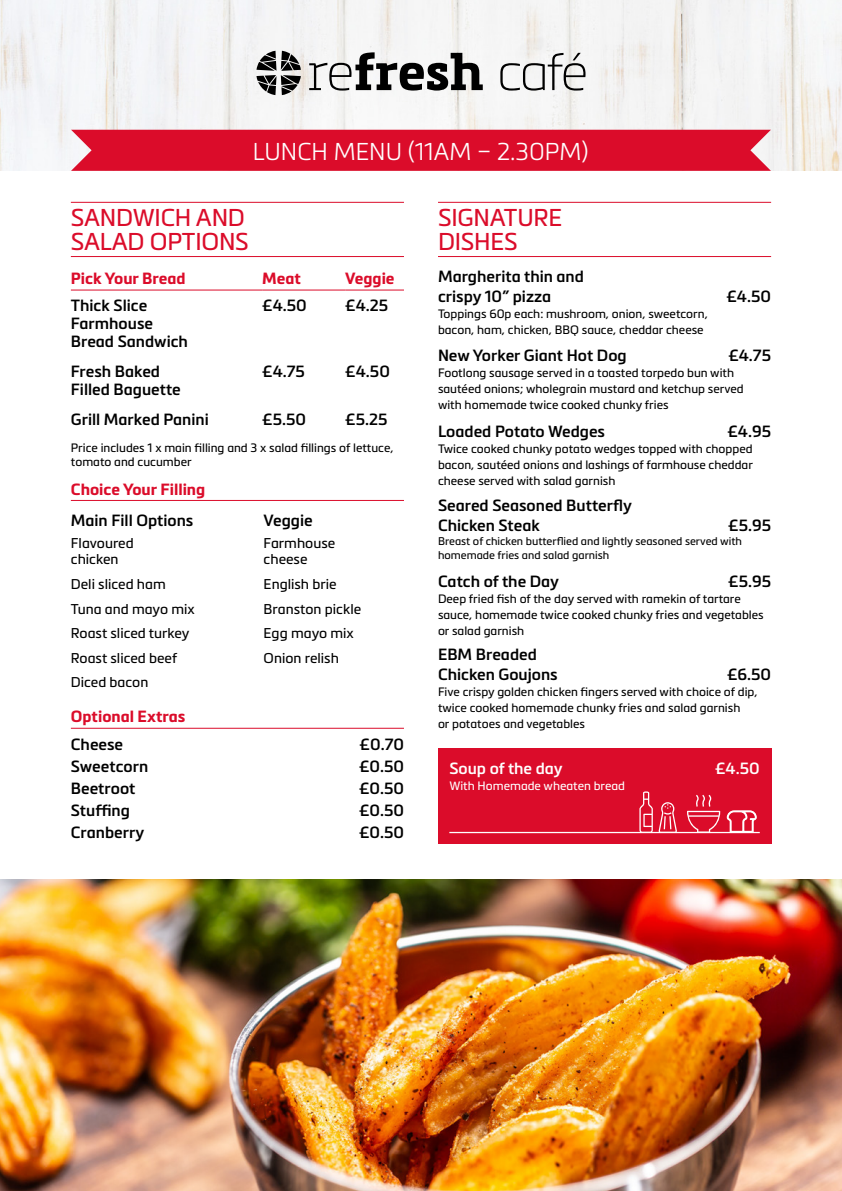
<style>
.page{position:relative;width:842px;height:1191px;background:#fff}
.page>*{position:absolute;margin:0;border:0;box-sizing:border-box;transform-origin:0 0}
.t1{font:24px/24px "Metronic Pro";letter-spacing:-.01em;color:#db0c2a}
.t2{font:300 24px "Metronic Pro";color:#fff}
.t3{font:600 16px/18px "Metronic Pro";color:#000}
.t4{font:700 16px "Metronic Pro";color:#db0c2a}
.t5{font:600 16px "Metronic Pro";color:#fff}
.t6{font:14px/16px "Metronic Pro";color:#000}
.t7{font:12px/16px "Metronic Pro";color:#000}
.t8{font:12px "Metronic Pro";color:#fff}
.t9{font:11px/14px "Metronic Pro";color:#000}
</style>
<div class="page">
<img style="left:0;top:0;width:842px;height:171px">
<svg style="left:500px;top:53px;width:85px;height:38px"></svg>
<svg style="left:256px;top:51px;width:45px;height:44px"></svg>
<svg style="left:309px;top:52px;width:174px;height:39px"></svg>
<svg style="left:71px;top:130px;width:700px;height:41px;background:#dc1633"></svg>
<div style="left:243px;top:137px;width:355px;height:24px;background:#db0c2a"></div>
<hr style="left:71px;top:202px;width:333px;height:1px;background:#db0c2a">
<hr style="left:71px;top:256px;width:333px;height:1px;background:#db0c2a">
<hr style="left:71px;top:500px;width:333px;height:1px;background:#db0c2a">
<hr style="left:71px;top:728px;width:333px;height:1px;background:#db0c2a">
<hr style="left:71px;top:290px;width:191px;height:1px;background:#db0c2a">
<hr style="left:262px;top:290px;width:83px;height:1px;background:#db0c2a">
<hr style="left:345px;top:290px;width:59px;height:1px;background:#db0c2a">
<hr style="left:438px;top:202px;width:333px;height:1px;background:#db0c2a">
<hr style="left:438px;top:256px;width:333px;height:1px;background:#db0c2a">
<div style="left:438px;top:748px;width:333px;height:96px;background:#db0c2a"></div>
<img style="left:0;top:879px;width:842px;height:312px">
<svg style="left:639px;top:791px;width:38px;height:41px"></svg>
<hr style="left:449px;top:832px;width:311px;height:1px;background:#fff">
<svg style="left:727px;top:810px;width:29px;height:22px"></svg>
<svg style="left:687px;top:794px;width:33px;height:38px"></svg>
<h1 class="t2" style="left:253px;top:135px;width:337px">LUNCH MENU (11AM – 2.30PM)</h1>
<h1 class="t1" style="left:71px;top:205px;width:180px">SANDWICH AND<br>SALAD OPTIONS</h1>
<h2 class="t4" style="left:71px;top:268px;width:116px">Pick Your Bread</h2>
<h2 class="t4" style="left:262px;top:268px;width:40px">Meat</h2>
<h2 class="t4" style="left:345px;top:268px;width:51px">Veggie</h2>
<h2 class="t3" style="left:71px;top:296px;width:119px">Thick Slice<br>Farmhouse<br>Bread Sandwich</h2>
<h2 class="t3" style="left:262px;top:296px;width:46px">£4.50</h2>
<h2 class="t3" style="left:345px;top:296px;width:45px">£4.25</h2>
<h2 class="t3" style="left:71px;top:362px;width:111px">Fresh Baked<br>Filled Baguette</h2>
<h2 class="t3" style="left:262px;top:362px;width:44px">£4.75</h2>
<h2 class="t3" style="left:345px;top:362px;width:46px">£4.50</h2>
<h2 class="t3" style="left:71px;top:410px;width:139px">Grill Marked Panini</h2>
<h2 class="t3" style="left:262px;top:410px;width:45px">£5.50</h2>
<h2 class="t3" style="left:345px;top:410px;width:44px">£5.25</h2>
<p class="t7" style="left:71px;top:440px;width:324px;line-height:14px">Price includes 1 x main filling and 3 x salad fillings of lettuce, tomato and cucumber</p>
<h2 class="t4" style="left:71px;top:479px;width:136px">Choice Your Filling</h2>
<h2 class="t3" style="left:71px;top:510px;width:124px">Main Fill Options</h2>
<h2 class="t3" style="left:264px;top:510px;width:50px">Veggie</h2>
<p class="t6" style="left:71px;top:534px;width:64px">Flavoured chicken</p>
<p class="t6" style="left:264px;top:534px;width:73px">Farmhouse cheese</p>
<p class="t6" style="left:71px;top:575px;width:96px">Deli sliced ham</p>
<p class="t6" style="left:264px;top:575px;width:74px">English brie</p>
<p class="t6" style="left:71px;top:600px;width:126px">Tuna and mayo mix</p>
<p class="t6" style="left:264px;top:600px;width:99px">Branston pickle</p>
<p class="t6" style="left:71px;top:624px;width:120px">Roast sliced turkey</p>
<p class="t6" style="left:264px;top:624px;width:92px">Egg mayo mix</p>
<p class="t6" style="left:71px;top:649px;width:108px">Roast sliced beef</p>
<p class="t6" style="left:264px;top:649px;width:77px">Onion relish</p>
<p class="t6" style="left:71px;top:674px;width:79px">Diced bacon</p>
<h2 class="t4" style="left:71px;top:706px;width:116px">Optional Extras</h2>
<h2 class="t3" style="left:71px;top:735px;width:54px">Cheese</h2>
<h2 class="t3" style="left:360px;top:735px;width:46px">£0.70</h2>
<h2 class="t3" style="left:71px;top:757px;width:79px">Sweetcorn</h2>
<h2 class="t3" style="left:359px;top:757px;width:46px">£0.50</h2>
<h2 class="t3" style="left:71px;top:779px;width:66px">Beetroot</h2>
<h2 class="t3" style="left:359px;top:779px;width:46px">£0.50</h2>
<h2 class="t3" style="left:71px;top:801px;width:61px">Stuffing</h2>
<h2 class="t3" style="left:359px;top:801px;width:46px">£0.50</h2>
<h2 class="t3" style="left:71px;top:823px;width:75px">Cranberry</h2>
<h2 class="t3" style="left:359px;top:823px;width:46px">£0.50</h2>
<h1 class="t1" style="left:438px;top:205px;width:126px">SIGNATURE<br>DISHES</h1>
<h2 class="t3" style="left:438px;top:266px;width:147px;line-height:20px">Margherita thin and crispy 10” pizza</h2>
<h2 class="t3" style="left:726px;top:287px;width:46px">£4.50</h2>
<p class="t7" style="left:438px;top:305px;width:271px">Toppings 60p each: mushroom, onion, sweetcorn, bacon, ham, chicken, BBQ sauce, cheddar cheese</p>
<h2 class="t3" style="left:438px;top:346px;width:190px">New Yorker Giant Hot Dog</h2>
<h2 class="t3" style="left:728px;top:346px;width:44px">£4.75</h2>
<p class="t7" style="left:438px;top:364px;width:307px">Footlong sausage served in a toasted torpedo bun with sautéed onions; wholegrain mustard and ketchup served with homemade twice cooked chunky fries</p>
<h2 class="t3" style="left:438px;top:422px;width:169px">Loaded Potato Wedges</h2>
<h2 class="t3" style="left:727px;top:422px;width:45px">£4.95</h2>
<p class="t7" style="left:438px;top:440px;width:316px;text-align:justify">Twice cooked chunky potato wedges topped with chopped bacon, sautéed onions and lashings of farmhouse cheddar cheese served with salad garnish</p>
<h2 class="t3" style="left:438px;top:495px;width:195px;line-height:20px">Seared Seasoned Butterfly<br>Chicken Steak</h2>
<h2 class="t3" style="left:728px;top:516px;width:44px">£5.95</h2>
<p class="t9" style="left:438px;top:533px;width:305px">Breast of chicken butterflied and lightly seasoned served with homemade fries and salad garnish</p>
<h2 class="t3" style="left:438px;top:571px;width:123px">Catch of the Day</h2>
<h2 class="t3" style="left:728px;top:571px;width:44px">£5.95</h2>
<p class="t7" style="left:438px;top:589px;width:327px">Deep fried fish of the day served with ramekin of tartare sauce, homemade twice cooked chunky fries and vegetables or salad garnish</p>
<h2 class="t3" style="left:438px;top:644px;width:121px;line-height:20px">EBM Breaded<br>Chicken Goujons</h2>
<h2 class="t3" style="left:727px;top:665px;width:46px">£6.50</h2>
<p class="t7" style="left:438px;top:683px;width:321px">Five crispy golden chicken fingers served with choice of dip, twice cooked homemade chunky fries and salad garnish<br>or potatoes and vegetables</p>
<h2 class="t5" style="left:449px;top:758px;width:115px">Soup of the day</h2>
<h2 class="t5" style="left:715px;top:758px;width:46px">£4.50</h2>
<p class="t8" style="left:449px;top:776px;width:177px">With Homemade wheaten bread</p>
</div>
